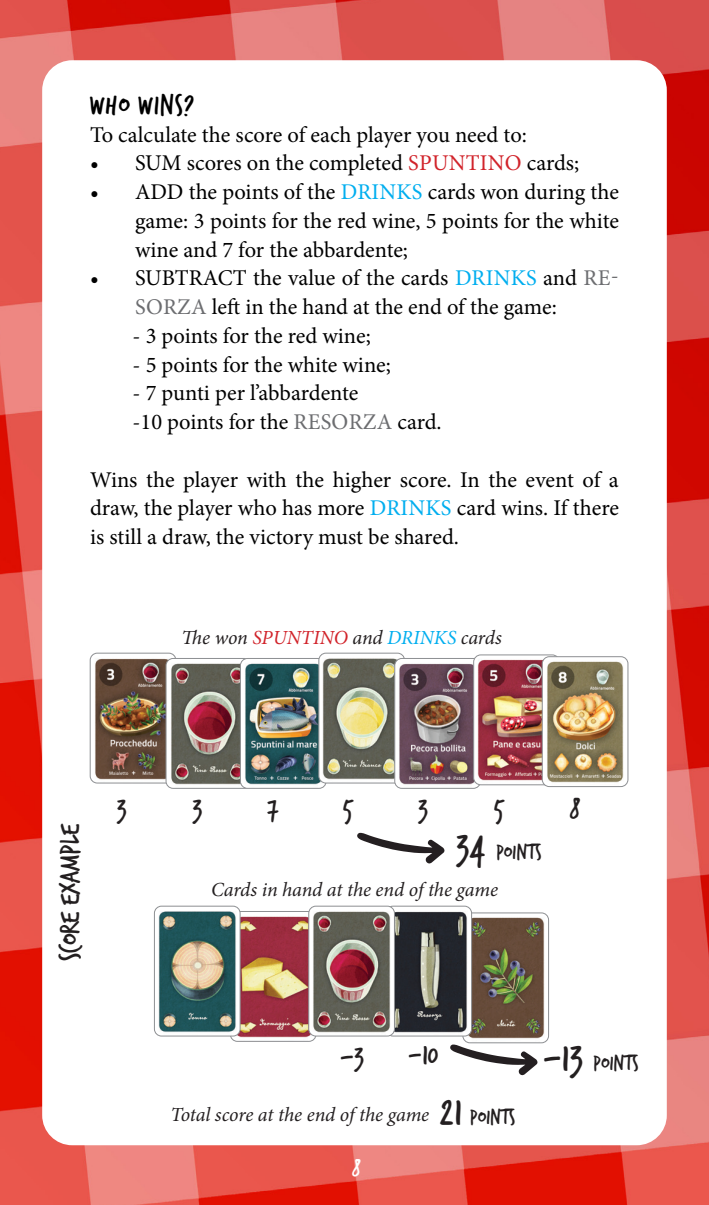
<style>
.page{position:relative;width:709px;height:1205px;background:#fff}
.page>*{position:absolute;margin:0;border:0;box-sizing:border-box;transform-origin:0 0}
.t1{font:30px "Trash Hand";color:#231f20}
.t2{font:30px "Trash Hand";letter-spacing:.02em;color:#000}
.t3{font:25px "Trash Hand";color:#fff}
.t4{font:22.5px/28.8px "Minion Pro";color:#000;text-align:justify}
.t5{font:22.5px "Trash Hand";color:#231f20}
.t6{font:italic 20px "Minion Pro";letter-spacing:-.005em;color:#231f20}
.s1{color:#d1232a}
.s2{color:#00aeef}
.s3{color:#6c6d70}
.s4{font-size:40px}
</style>
<div class="page">
<img style="left:0;top:0;width:709px;height:1205px">
<div style="left:42px;top:60px;width:624px;height:1085px;background:#fff;border-radius:30px"></div>
<img style="left:463px;top:913px;width:85px;height:130px">
<div style="left:463px;top:913px;width:85px;height:130px;border:1px solid #8d8f92;border-radius:7px"></div>
<img style="left:230px;top:913px;width:86px;height:128px">
<div style="left:230px;top:911px;width:86px;height:130px;border:1px solid #8d8f92;border-radius:7px"></div>
<img style="left:394px;top:906px;width:77px;height:130px">
<div style="left:386px;top:906px;width:86px;height:130px;border:1px solid #8d8f92;border-radius:7px"></div>
<img style="left:154px;top:906px;width:86px;height:130px">
<div style="left:154px;top:906px;width:86px;height:130px;border:1px solid #8d8f92;border-radius:7px"></div>
<img style="left:309px;top:906px;width:85px;height:130px">
<div style="left:308px;top:906px;width:86px;height:130px;border:1px solid #8d8f92;border-radius:7px"></div>
<img style="left:90px;top:653px;width:86px;height:130px">
<div style="left:90px;top:653px;width:86px;height:130px;border:1px solid #8d8f92;border-radius:7px"></div>
<img style="left:166px;top:658px;width:74px;height:130px">
<div style="left:166px;top:658px;width:86px;height:130px;border:1px solid #8d8f92;border-radius:7px"></div>
<img style="left:240px;top:658px;width:86px;height:130px">
<div style="left:240px;top:658px;width:86px;height:130px;border:1px solid #8d8f92;border-radius:7px"></div>
<img style="left:319px;top:653px;width:85px;height:130px">
<div style="left:319px;top:653px;width:86px;height:130px;border:1px solid #8d8f92;border-radius:7px"></div>
<img style="left:395px;top:658px;width:85px;height:130px">
<div style="left:394px;top:658px;width:86px;height:130px;border:1px solid #8d8f92;border-radius:7px"></div>
<img style="left:473px;top:655px;width:84px;height:130px">
<div style="left:473px;top:655px;width:86px;height:130px;border:1px solid #8d8f92;border-radius:7px"></div>
<img style="left:542px;top:657px;width:86px;height:129px">
<div style="left:542px;top:656px;width:86px;height:131px;border:1px solid #8d8f92;border-radius:7px"></div>
<svg style="left:357px;top:832px;width:88px;height:32px"></svg>
<svg style="left:450px;top:1044px;width:88px;height:32px"></svg>
<p class="t2" style="left:90px;top:90px;width:106px">WHO WINS?</p>
<p class="t4" style="left:90px;top:120px;width:438px">To calculate the score of each player you need to:</p>
<p class="t4" style="left:90px;top:149px;width:491px">• SUM scores on the completed <span class="s1">SPUNTINO</span> cards;</p>
<p class="t4" style="left:135px;top:178px;width:485px;text-indent:-45px">• ADD the points of the <span class="s2">DRINKS</span> cards won during the game: 3 points for the red wine, 5 points for the white wine and 7 for the abbardente;</p>
<p class="t4" style="left:135px;top:264px;width:485px;text-indent:-45px">• SUBTRACT the value of the cards <span class="s2">DRINKS</span> and <span class="s3">RE-<br>SORZA</span> left in the hand at the end of the game:</p>
<p class="t4" style="left:133px;top:321px;width:240px">- 3 points for the red wine;</p>
<p class="t4" style="left:133px;top:350px;width:260px">- 5 points for the white wine;</p>
<p class="t4" style="left:133px;top:379px;width:227px">- 7 punti per l’abbardente</p>
<p class="t4" style="left:133px;top:408px;width:310px">-10 points for the <span class="s3">RESORZA</span> card.</p>
<p class="t4" style="left:90px;top:465px;width:530px">Wins the player with the higher score. In the event of a draw, the player who has more <span class="s2">DRINKS</span> card wins. If there is still a draw, the victory must be shared.</p>
<p class="t6" style="left:181px;top:624px;width:322px">The won <span class="s1">SPUNTINO</span> and <span class="s2">DRINKS</span> cards</p>
<p class="t1" style="left:117px;top:794px;width:12px">3</p>
<p class="t1" style="left:192px;top:794px;width:12px">3</p>
<p class="t1" style="left:267px;top:794px;width:13px">7</p>
<p class="t1" style="left:343px;top:794px;width:12px">5</p>
<p class="t1" style="left:418px;top:794px;width:12px">3</p>
<p class="t1" style="left:494px;top:794px;width:12px">5</p>
<p class="t1" style="left:569px;top:794px;width:12px">8</p>
<p class="t1" style="left:55px;top:961px;width:139px;rotate:-90deg">SCORE EXAMPLE</p>
<p class="t5" style="left:456px;top:841px;width:87px"><span class="s4">34</span> pOINTS</p>
<p class="t6" style="left:211px;top:876px;width:288px">Cards in hand at the end of the game</p>
<p class="t1" style="left:340px;top:1042px;width:25px">-3</p>
<p class="t1" style="left:408px;top:1040px;width:31px">-10</p>
<p class="t5" style="left:543px;top:1051px;width:97px"><span class="s4">-13</span> pOINTS</p>
<p class="t6" style="left:170px;top:1100px;width:260px">Total score at the end of the game</p>
<p class="t5" style="left:440px;top:1105px;width:77px"><span class="s4">21</span> pOINTS</p>
<p class="t3" style="left:352px;top:1156px;width:10px">8</p>
</div>
